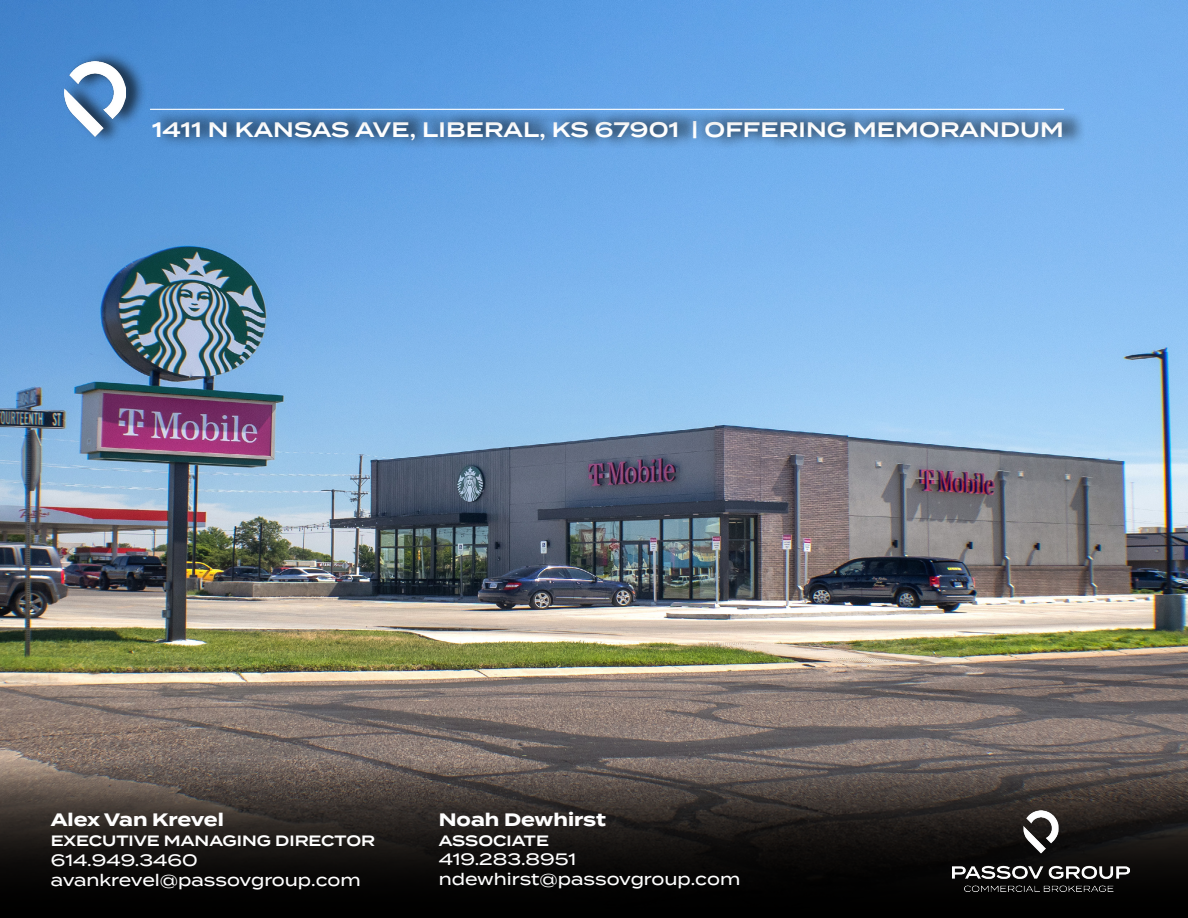
<style>
.page{position:relative;width:1188px;height:918px;background:#fff}
.page>*{position:absolute;margin:0;border:0;box-sizing:border-box;transform-origin:0 0}
.t1{font:600 21px "Termina";letter-spacing:.01em;color:#fff}
.t2{font:700 18px "Termina";color:#fff}
.t3{font:500 16.5px/19.8px "Termina";color:#fff}
.t4{font:600 15px "Termina";color:#fff}
</style>
<div class="page">
<img style="left:0;top:0;width:1188px;height:744px">
<svg style="left:0;top:744px;width:1188px;height:174px;background:#302b28"></svg>
<img style="left:953px;top:811px;width:177px;height:80px">
<svg style="left:152px;top:110px;width:933px;height:41px;background:#578cc2"></svg>
<div style="left:63px;top:50px;width:85px;height:96px;background:#000;opacity:.75"></div>
<img style="left:64px;top:62px;width:62px;height:74px">
<div style="left:153px;top:111px;width:928px;height:17px;background:#000;opacity:.75"></div>
<hr style="left:150px;top:109px;width:914px;height:1px;background:#fff">
<p class="t1" style="left:152px;top:115px;width:913px">1411 N KANSAS AVE, LIBERAL, KS 67901 | OFFERING MEMORANDUM</p>
<p class="t2" style="left:51px;top:807px;width:175px">Alex Van Krevel</p>
<p class="t4" style="left:51px;top:830px;width:326px">EXECUTIVE MANAGING DIRECTOR</p>
<p class="t3" style="left:51px;top:850px;width:312px">614.949.3460 avankrevel@passovgroup.com</p>
<p class="t2" style="left:439px;top:806px;width:169px">Noah Dewhirst</p>
<p class="t4" style="left:439px;top:829px;width:112px">ASSOCIATE</p>
<p class="t3" style="left:439px;top:849px;width:303px">419.283.8951 ndewhirst@passovgroup.com</p>
</div>
